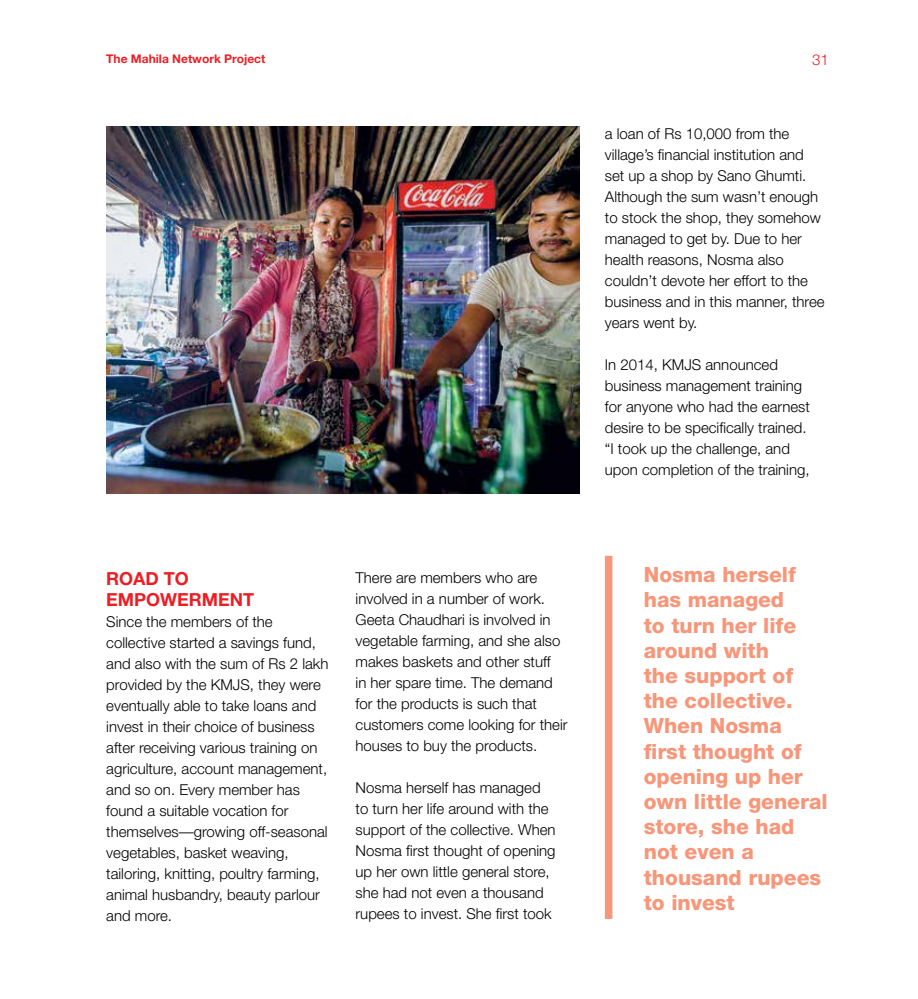
<style>
.page{position:relative;width:918px;height:999px;background:#fff}
.page>*{position:absolute;margin:0;border:0;box-sizing:border-box;transform-origin:0 0}
.t1{font:800 21px/25.2px "Helvetica Neue";color:#f79679}
.t2{font:700 18px/21px "Helvetica Neue";color:#ed1d24}
.t3{font:300 15px/21px "Helvetica Neue";color:#000}
.t4{font:300 15px "Helvetica Neue";color:#ed1d24}
.t5{font:700 12px "Helvetica Neue";color:#ed1d24}
</style>
<div class="page">
<img style="left:106px;top:127px;width:473px;height:367px">
<div style="left:605px;top:556px;width:7px;height:363px;background:#f79679"></div>
<p class="t5" style="left:106px;top:51px;width:161px">The Mahila Network Project</p>
<p class="t4" style="left:812px;top:51px;width:18px">31</p>
<p class="t2" style="left:106px;top:568px;width:149px">ROAD TO<br>EMPOWERMENT</p>
<p class="t3" style="left:106px;top:611px;width:224px">Since the members of the collective started a savings fund, and also with the sum of Rs 2 lakh provided by the KMJS, they were eventually able to take loans and invest in their choice of business after receiving various training on agriculture, account management, and so on. Every member has found a suitable vocation for themselves—growing off-seasonal vegetables, basket weaving, tailoring, knitting, poultry farming, animal husbandry, beauty parlour and more.</p>
<p class="t3" style="left:356px;top:566px;width:213px">There are members who are involved in a number of work.<br>Geeta Chaudhari is involved in vegetable farming, and she also makes baskets and other stuff<br>in her spare time. The demand for the products is such that customers come looking for their houses to buy the products.</p>
<p class="t3" style="left:356px;top:776px;width:202px">Nosma herself has managed to turn her life around with the support of the collective. When<br>Nosma first thought of opening up her own little general store, she had not even a thousand rupees to invest. She first took</p>
<p class="t3" style="left:605px;top:123px;width:221px">a loan of Rs 10,000 from the village’s financial institution and set up a shop by Sano Ghumti.<br>Although the sum wasn’t enough to stock the shop, they somehow managed to get by. Due to her health reasons, Nosma also couldn’t devote her effort to the business and in this manner, three years went by.</p>
<p class="t3" style="left:605px;top:354px;width:207px">In 2014, KMJS announced business management training for anyone who had the earnest desire to be specifically trained. “I took up the challenge, and upon completion of the training,</p>
<h1 class="t1" style="left:644px;top:562px;width:185px">Nosma herself has managed<br>to turn her life around with<br>the support of the collective.<br>When Nosma first thought of opening up her own little general store, she had not even a thousand rupees to invest</h1>
</div>
